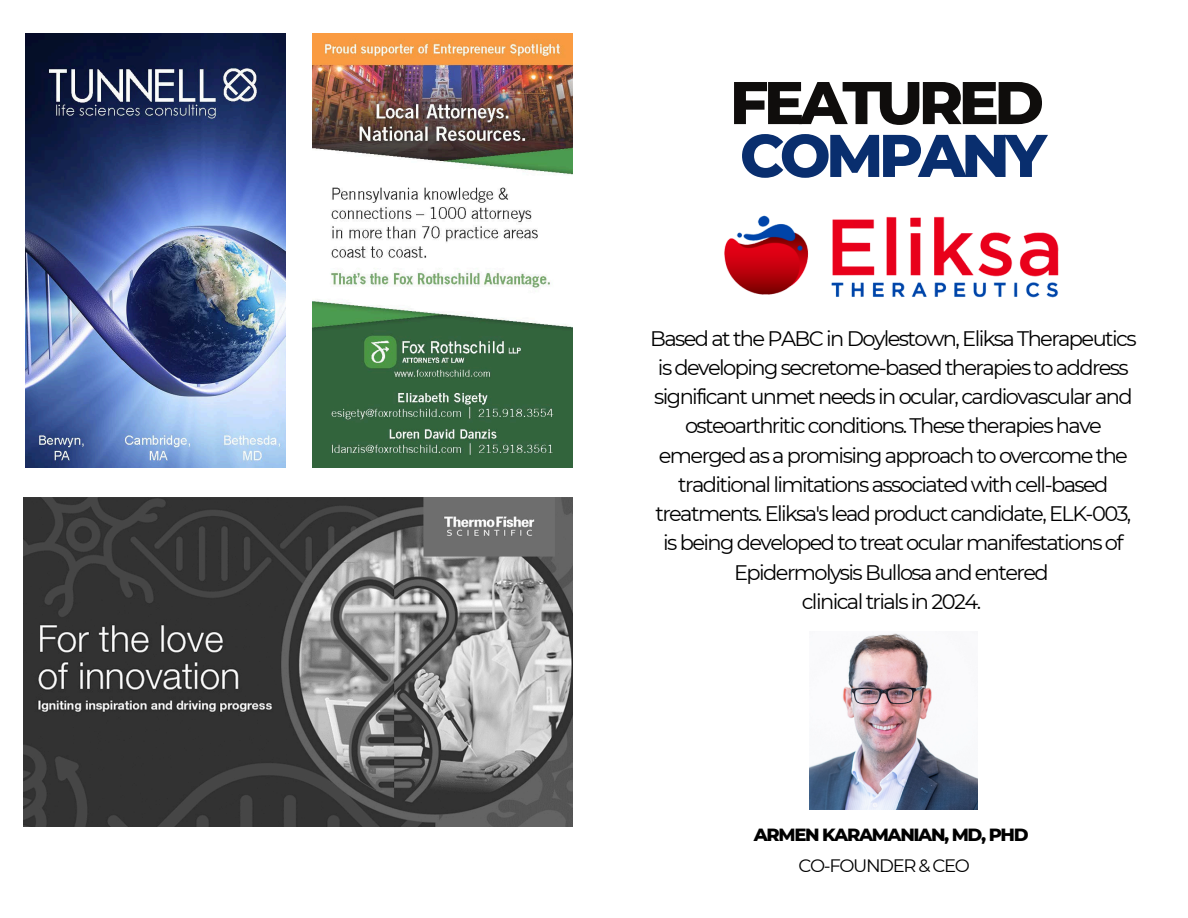
<style>
.page{position:relative;width:1188px;height:918px;background:#fff}
.page>*{position:absolute;margin:0;border:0;box-sizing:border-box;transform-origin:0 0}
.t1{font:800 60.15px/52.8px "Montserrat";letter-spacing:-.075em;color:#0f0d0c}
.t2{font:21px/29.2px "Montserrat";letter-spacing:-.075em;color:#000;text-align:center}
.t3{font:800 18px "Montserrat";letter-spacing:-.075em;color:#000}
.t4{font:18px "Montserrat";letter-spacing:-.075em;color:#000}
.s1{color:#092e6e}
</style>
<div class="page">
<img style="left:724px;top:215px;width:335px;height:83px">
<img style="left:25px;top:34px;width:260px;height:433px">
<img style="left:312px;top:34px;width:260px;height:433px">
<img style="left:24px;top:497px;width:549px;height:330px">
<img style="left:810px;top:633px;width:167px;height:176px">
<p class="t1" style="left:730px;top:76px;width:318px">FEATURED<br><span class="s1">COMPANY</span></p>
<h2 class="t2" style="left:650px;top:323px;width:488px">Based at the PABC in Doylestown, Eliksa Therapeutics is developing secretome-based therapies to address significant unmet needs in ocular, cardiovascular and osteoarthritic conditions. These therapies have emerged as a promising approach to overcome the traditional limitations associated with cell-based treatments. Eliksa's lead product candidate, ELK-003, is being developed to treat ocular manifestations of Epidermolysis Bullosa and entered<br>clinical trials in 2024.</h2>
<p class="t3" style="left:754px;top:824px;width:276px">ARMEN KARAMANIAN, MD, PHD</p>
<h3 class="t4" style="left:799px;top:855px;width:173px">CO-FOUNDER &amp; CEO</h3>
</div>
